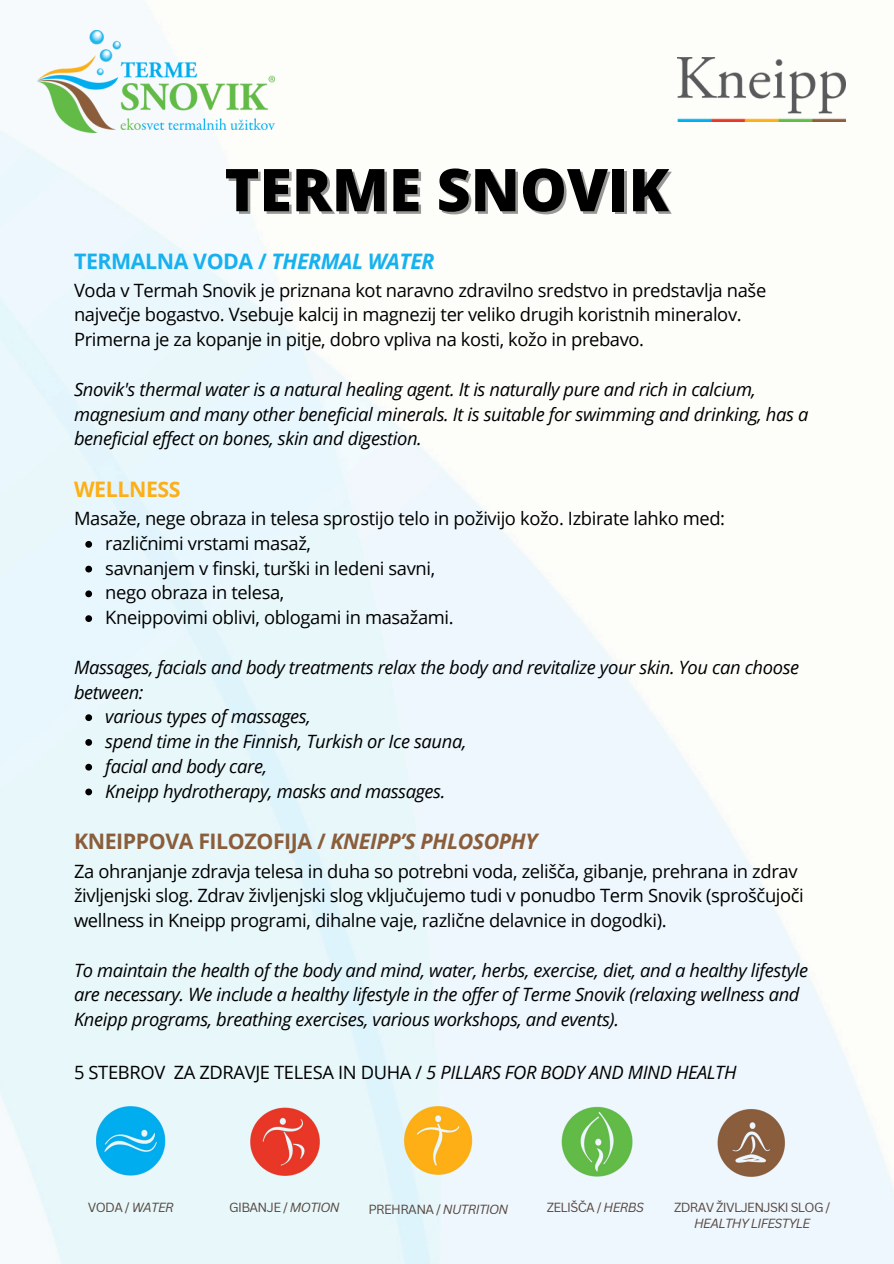
<style>
.page{position:relative;width:894px;height:1264px;background:#fff}
.page>*{position:absolute;margin:0;border:0;box-sizing:border-box;transform-origin:0 0}
.t1{font:800 58.95px "Open Sans";color:#000}
.t2{font:700 21.3px "Open Sans";letter-spacing:-.02em;color:#8b5d3b}
.t3{font:700 21.3px "Open Sans";letter-spacing:-.02em;color:#17b1ef}
.t4{font:700 21.3px "Open Sans";letter-spacing:-.02em;color:#fcaf17}
.t5{font:18.3px/24.8px "Open Sans";letter-spacing:-.02em;color:#000}
.t6{font:italic 18.3px/24.8px "Open Sans";letter-spacing:-.02em;color:#000}
.t7{font:12.9px/16px "Canva Sans";letter-spacing:-.05em;color:#574841;text-align:center}
.s1{font-style:italic}
</style>
<div class="page">
<img style="left:0;top:2px;width:893px;height:1261px">
<img style="left:38px;top:31px;width:236px;height:101px">
<img style="left:717px;top:1107px;width:69px;height:70px">
<img style="left:96px;top:1105px;width:70px;height:71px">
<img style="left:403px;top:1105px;width:69px;height:70px">
<img style="left:557px;top:1104px;width:75px;height:72px">
<img style="left:250px;top:1105px;width:69px;height:71px">
<img style="left:677px;top:57px;width:168px;height:65px">
<svg style="left:85px;top:541px;width:7px;height:6px"></svg>
<svg style="left:85px;top:565px;width:7px;height:7px"></svg>
<svg style="left:85px;top:590px;width:7px;height:7px"></svg>
<svg style="left:85px;top:615px;width:7px;height:7px"></svg>
<svg style="left:85px;top:714px;width:7px;height:7px"></svg>
<svg style="left:85px;top:739px;width:7px;height:6px"></svg>
<svg style="left:85px;top:763px;width:7px;height:7px"></svg>
<svg style="left:85px;top:788px;width:7px;height:7px"></svg>
<p class="t1" style="left:224px;top:148px;width:446px">TERME SNOVIK</p>
<p class="t3" style="left:74px;top:246px;width:362px">TERMALNA VODA / <span class="s1">THERMAL WATER</span></p>
<p class="t5" style="left:74px;top:277px;width:693px">Voda v Termah Snovik je priznana kot naravno zdravilno sredstvo in predstavlja naše največje bogastvo. Vsebuje kalcij in magnezij ter veliko drugih koristnih mineralov.<br>Primerna je za kopanje in pitje, dobro vpliva na kosti, kožo in prebavo.</p>
<p class="t6" style="left:74px;top:376px;width:735px">Snovik's thermal water is a natural healing agent. It is naturally pure and rich in calcium, magnesium and many other beneficial minerals. It is suitable for swimming and drinking, has a beneficial effect on bones, skin and digestion.</p>
<p class="t4" style="left:74px;top:474px;width:108px">WELLNESS</p>
<p class="t5" style="left:105px;top:505px;width:621px;text-indent:-31px">Masaže, nege obraza in telesa sprostijo telo in poživijo kožo. Izbirate lahko med: različnimi vrstami masaž,<br>savnanjem v finski, turški in ledeni savni,<br>nego obraza in telesa,<br>Kneippovimi oblivi, oblogami in masažami.</p>
<p class="t6" style="left:74px;top:654px;width:726px">Massages, facials and body treatments relax the body and revitalize your skin. You can choose</p>
<p class="t6" style="left:74px;top:679px;width:71px">between:</p>
<p class="t6" style="left:105px;top:703px;width:207px">various types of massages,</p>
<p class="t6" style="left:105px;top:728px;width:362px">spend time in the Finnish, Turkish or Ice sauna,</p>
<p class="t6" style="left:105px;top:753px;width:163px">facial and body care,</p>
<p class="t6" style="left:105px;top:778px;width:341px">Kneipp hydrotherapy, masks and massages.</p>
<p class="t2" style="left:74px;top:826px;width:464px">KNEIPPOVA FILOZOFIJA / <span class="s1">KNEIPP’S PHLOSOPHY</span></p>
<p class="t5" style="left:74px;top:858px;width:731px">Za ohranjanje zdravja telesa in duha so potrebni voda, zelišča, gibanje, prehrana in zdrav življenjski slog. Zdrav življenjski slog vključujemo tudi v ponudbo Term Snovik (sproščujoči wellness in Kneipp programi, dihalne vaje, različne delavnice in dogodki).</p>
<p class="t6" style="left:74px;top:957px;width:735px">To maintain the health of the body and mind, water, herbs, exercise, diet, and a healthy lifestyle are necessary. We include a healthy lifestyle in the offer of Terme Snovik (relaxing wellness and<br>Kneipp programs, breathing exercises, various workshops, and events).</p>
<p class="t5" style="left:74px;top:1059px;width:663px">5 STEBROV ZA ZDRAVJE TELESA IN DUHA / <span class="s1">5 PILLARS FOR BODY AND MIND HEALTH</span></p>
<p class="t7" style="left:88px;top:1199px;width:87px">VODA / <span class="s1">WATER</span></p>
<p class="t7" style="left:229px;top:1199px;width:112px">GIBANJE / <span class="s1">MOTION</span></p>
<p class="t7" style="left:368px;top:1200px;width:141px">PREHRANA / <span class="s1">NUTRITION</span></p>
<p class="t7" style="left:546px;top:1199px;width:98px">ZELIŠČA / <span class="s1">HERBS</span></p>
<p class="t7" style="left:673px;top:1199px;width:158px">ZDRAV ŽIVLJENJSKI SLOG /<br><span class="s1">HEALTHY LIFESTYLE</span></p>
</div>
